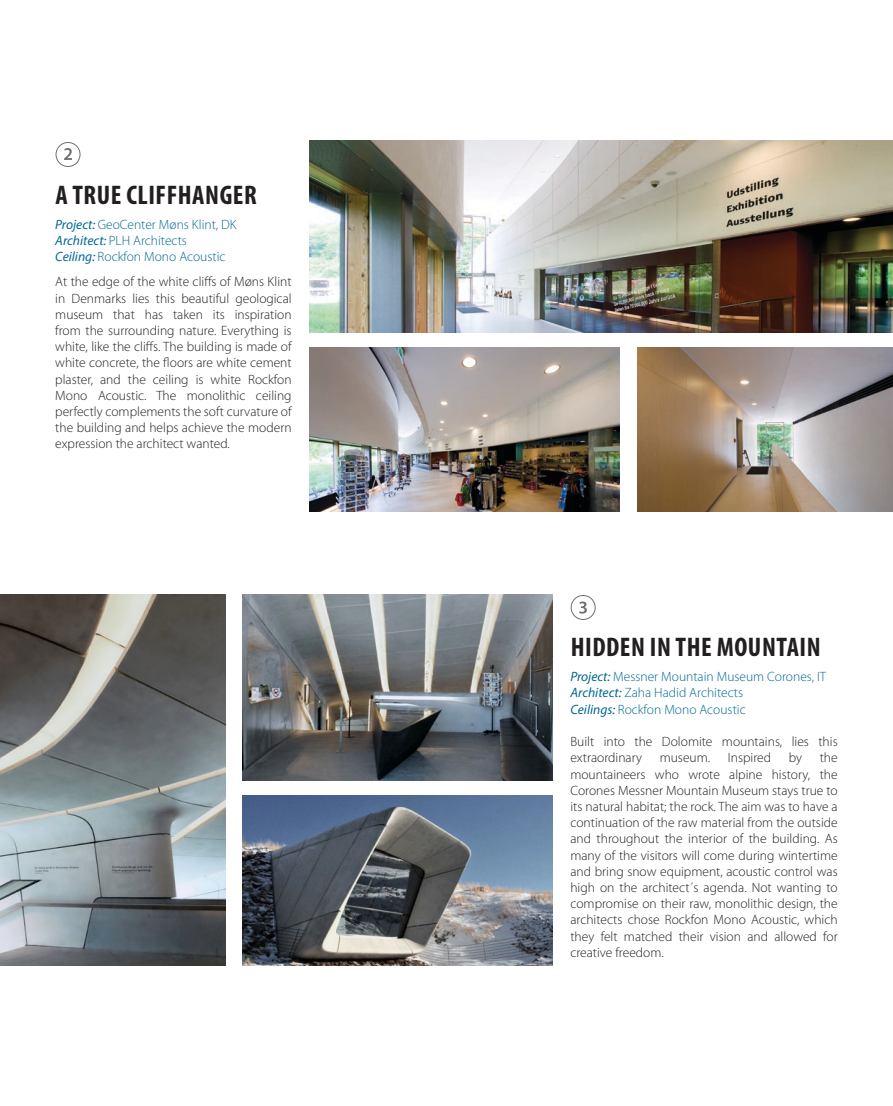
<style>
.page{position:relative;width:893px;height:1106px;background:#fff}
.page>*{position:absolute;margin:0;border:0;box-sizing:border-box;transform-origin:0 0}
.t1{font:700 condensed 27px "Myriad Pro";letter-spacing:.02em;color:#231f20}
.t2{font:300 13.5px/16.2px "Myriad Pro";color:#231f20;text-align:justify}
.t3{font:300 13.5px/16.2px "Myriad Pro";color:#006893}
.s1{font-weight:400;font-style:italic}
</style>
<div class="page">
<img style="left:243px;top:594px;width:309px;height:186px">
<img style="left:243px;top:795px;width:309px;height:170px">
<img style="left:0;top:594px;width:225px;height:371px">
<img style="left:309px;top:141px;width:584px;height:191px">
<img style="left:310px;top:348px;width:309px;height:163px">
<img style="left:637px;top:348px;width:256px;height:163px">
<svg style="left:579px;top:601px;width:8px;height:12px"></svg>
<div style="left:571px;top:595px;width:24px;height:24px;border:1px solid #6d6f71;border-radius:50%"></div>
<div style="left:56px;top:142px;width:24px;height:25px;border:1px solid #6d6f71;border-radius:50%"></div>
<svg style="left:64px;top:148px;width:8px;height:12px"></svg>
<h1 class="t1" style="left:56px;top:178px;width:203px">A TRUE CLIFFHANGER</h1>
<p class="t3" style="left:55px;top:216px;width:183px"><span class="s1">Project:</span> GeoCenter Møns Klint, DK<br><span class="s1">Architect:</span> PLH Architects<br><span class="s1">Ceiling:</span> Rockfon Mono Acoustic</p>
<p class="t2" style="left:55px;top:274px;width:238px">At the edge of the white cliffs of Møns Klint in Denmarks lies this beautiful geological museum that has taken its inspiration from the surrounding nature. Everything is white, like the cliffs. The building is made of white concrete, the floors are white cement plaster, and the ceiling is white Rockfon Mono Acoustic. The monolithic ceiling perfectly complements the soft curvature of the building and helps achieve the modern expression the architect wanted.</p>
<h1 class="t1" style="left:571px;top:630px;width:252px">HIDDEN IN THE MOUNTAIN</h1>
<p class="t3" style="left:570px;top:668px;width:257px"><span class="s1">Project:</span> Messner Mountain Museum Corones, IT<br><span class="s1">Architect:</span> Zaha Hadid Architects<br><span class="s1">Ceilings:</span> Rockfon Mono Acoustic</p>
<p class="t2" style="left:570px;top:733px;width:269px">Built into the Dolomite mountains, lies this extraordinary</p>
<p class="t2" style="left:570px;top:749px;width:269px;text-indent:249px">the mountaineers who wrote alpine history, the Corones Messner Mountain Museum stays true to its natural habitat; the rock. The aim was to have a continuation of the raw material from the outside and throughout the interior of the building. As many of the visitors will come during wintertime and bring snow equipment, acoustic control was high on the architect´s agenda. Not wanting to compromise on their raw, monolithic design, the architects chose Rockfon Mono Acoustic, which they felt matched their vision and allowed for creative freedom.</p>
<p class="t2" style="left:660px;top:749px;width:52px">museum.</p>
<p class="t2" style="left:728px;top:749px;width:45px">Inspired</p>
<p class="t2" style="left:789px;top:749px;width:15px">by</p>
</div>
